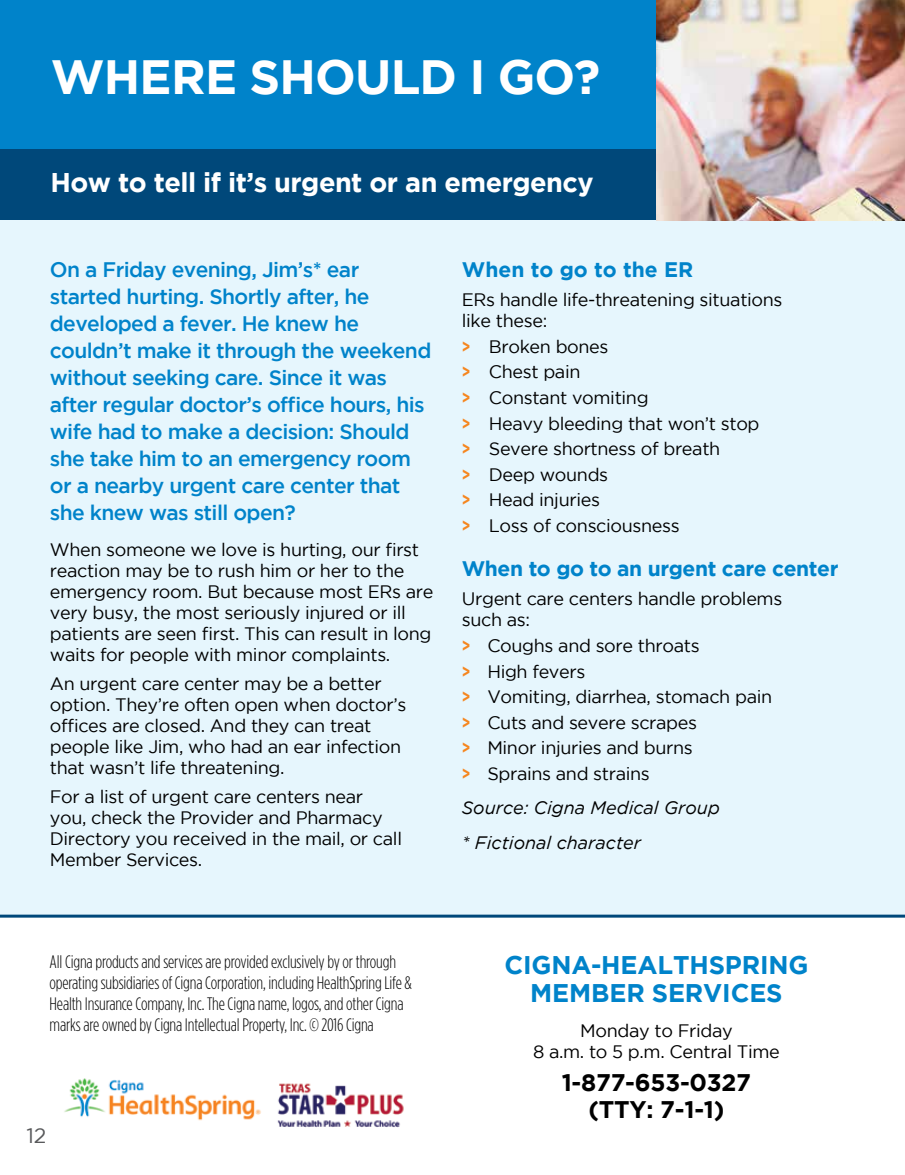
<style>
.page{position:relative;width:905px;height:1175px;background:#fff}
.page>*{position:absolute;margin:0;border:0;box-sizing:border-box;transform-origin:0 0}
.t1{font:700 48px "Gotham";letter-spacing:-.015em;color:#fff}
.t2{font:700 27px "Gotham";letter-spacing:-.02em;color:#fff}
.t3{font:700 25.5px/28.5px "Gotham";letter-spacing:-.005em;color:#0083ca;text-align:center}
.t4{font:700 24px/27px "Gotham";letter-spacing:-.01em;color:#000;text-align:center}
.t5{font:500 21px/27px "Gotham";letter-spacing:-.03em;color:#0083ca}
.t6{font:700 21px "Gotham";letter-spacing:-.02em;color:#0083ca}
.t7{font:700 21px "Gotham";color:#0083ca}
.t8{font:21px "Gotham";color:#58595b}
.t9{font:18px/25.7px "Gotham";letter-spacing:-.02em;color:#000}
.t10{font:300 18px/21px "Gotham Condensed";letter-spacing:-.01em;color:#000}
.t11{font:italic 18px "Gotham";color:#000}
.s1{font-weight:700;color:#f6861f}
</style>
<div class="page">
<div style="left:0;top:135px;width:904px;height:782px;background:#e6f6fd"></div>
<hr style="left:0;top:914px;width:904px;height:3px;background:#00487a">
<div style="left:1px;top:0;width:903px;height:149px;background:#0083ca"></div>
<div style="left:0;top:149px;width:904px;height:71px;background:#00487a"></div>
<img style="left:656px;top:0;width:248px;height:220px">
<img style="left:64px;top:1078px;width:340px;height:50px">
<p class="t1" style="left:51px;top:49px;width:551px">WHERE SHOULD I GO?</p>
<p class="t2" style="left:50px;top:167px;width:544px">How to tell if it’s urgent or an emergency</p>
<p class="t5" style="left:50px;top:255px;width:383px">On a Friday evening, Jim’s* ear started hurting. Shortly after, he developed a fever. He knew he couldn’t make it through the weekend without seeking care. Since it was</p>
<p class="t5" style="left:50px;top:391px;width:376px">after regular doctor’s office hours, his</p>
<p class="t5" style="left:50px;top:418px;width:362px">wife had to make a decision: Should she take him to an emergency room or a nearby urgent care center that she knew was still open?</p>
<p class="t9" style="left:50px;top:536px;width:371px">When someone we love is hurting, our first</p>
<p class="t9" style="left:50px;top:560px;width:385px;line-height:21px">reaction may be to rush him or her to the emergency room. But because most ERs are very busy, the most seriously injured or ill</p>
<p class="t9" style="left:50px;top:620px;width:383px">patients are seen first. This can result in long</p>
<p class="t9" style="left:50px;top:641px;width:342px">waits for people with minor complaints.</p>
<p class="t9" style="left:50px;top:673px;width:358px;line-height:21px">An urgent care center may be a better option. They’re often open when doctor’s</p>
<p class="t9" style="left:50px;top:712px;width:323px">offices are closed. And they can treat</p>
<p class="t9" style="left:50px;top:736px;width:353px;line-height:21px">people like Jim, who had an ear infection that wasn’t life threatening.</p>
<p class="t9" style="left:50px;top:786px;width:354px;line-height:21px">For a list of urgent care centers near you, check the Provider and Pharmacy Directory you received in the mail, or call Member Services.</p>
<p class="t7" style="left:462px;top:257px;width:233px">When to go to the ER</p>
<p class="t9" style="left:462px;top:289px;width:322px;line-height:21px">ERs handle life-threatening situations like these:</p>
<p class="t9" style="left:462px;top:333px;width:299px"><span class="s1">&gt;</span> Broken bones<br><span class="s1">&gt;</span> Chest pain<br><span class="s1">&gt;</span> Constant vomiting<br><span class="s1">&gt;</span> Heavy bleeding that won’t stop <span class="s1">&gt;</span> Severe shortness of breath<br><span class="s1">&gt;</span> Deep wounds<br><span class="s1">&gt;</span> Head injuries<br><span class="s1">&gt;</span> Loss of consciousness</p>
<p class="t6" style="left:462px;top:556px;width:378px">When to go to an urgent care center</p>
<p class="t9" style="left:462px;top:588px;width:322px;line-height:21px">Urgent care centers handle problems such as:</p>
<p class="t9" style="left:462px;top:632px;width:312px"><span class="s1">&gt;</span> Coughs and sore throats<br><span class="s1">&gt;</span> High fevers<br><span class="s1">&gt;</span> Vomiting, diarrhea, stomach pain <span class="s1">&gt;</span> Cuts and severe scrapes<br><span class="s1">&gt;</span> Minor injuries and burns<br><span class="s1">&gt;</span> Sprains and strains</p>
<p class="t11" style="left:462px;top:798px;width:259px">Source: Cigna Medical Group</p>
<p class="t11" style="left:462px;top:832px;width:181px">* Fictional character</p>
<p class="t10" style="left:50px;top:950px;width:364px">All Cigna products and services are provided exclusively by or through operating subsidiaries of Cigna Corporation, including HealthSpring Life &amp; Health Insurance Company, Inc. The Cigna name, logos, and other Cigna marks are owned by Cigna Intellectual Property, Inc. © 2016 Cigna</p>
<p class="t3" style="left:504px;top:949px;width:305px">CIGNA-HEALTHSPRING<br>MEMBER SERVICES</p>
<p class="t9" style="left:533px;top:1019px;width:248px;line-height:21px;text-align:center">Monday to Friday<br>8 a.m. to 5 p.m. Central Time</p>
<p class="t4" style="left:561px;top:1068px;width:191px">1-877-653-0327 (TTY: 7-1-1)</p>
<p class="t8" style="left:26px;top:1124px;width:22px">12</p>
</div>
